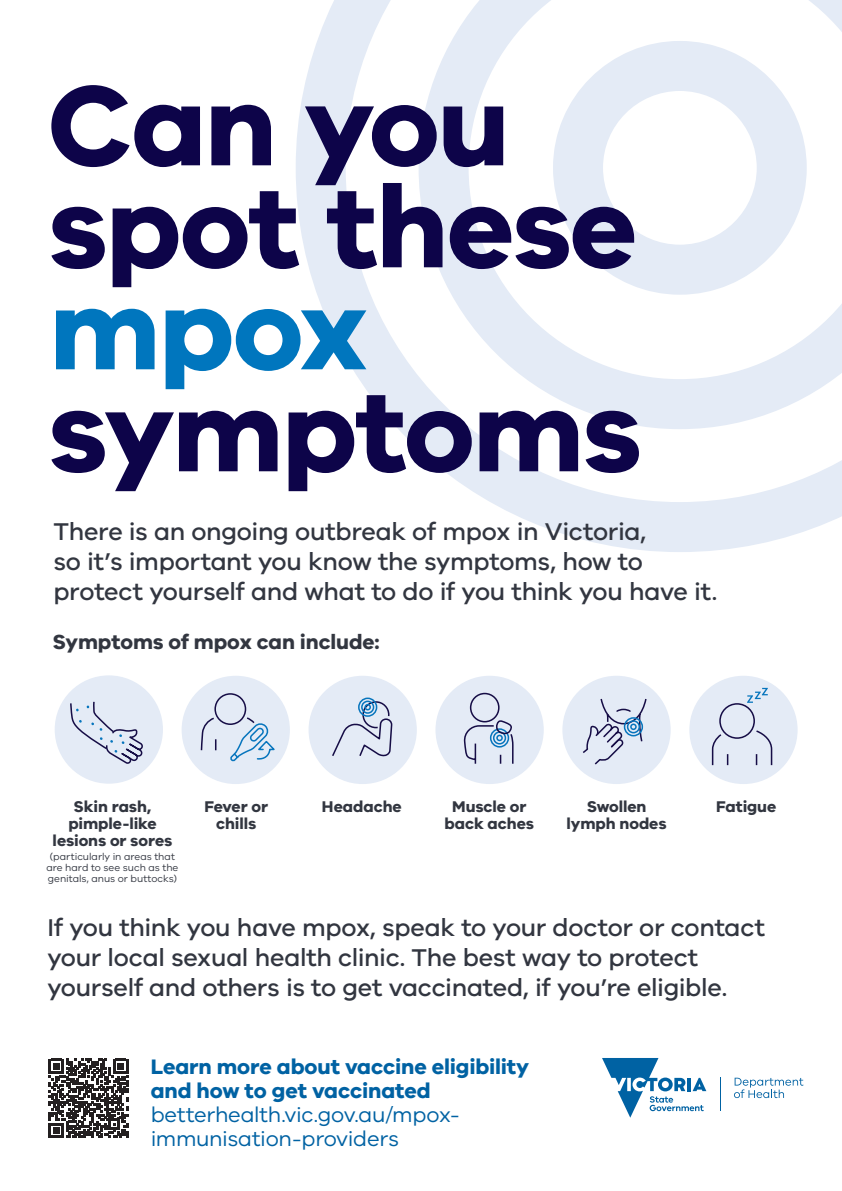
<style>
.page{position:relative;width:842px;height:1191px;background:#fff}
.page>*{position:absolute;margin:0;border:0;box-sizing:border-box;transform-origin:0 0}
.t1{font:700 117.1px/102px "VIC";letter-spacing:-.02em;color:#0d0449}
.t2{font:500 25px/30px "VIC";letter-spacing:-.01em;color:#323640}
.t3{font:700 21.6px/23.9px "VIC";letter-spacing:-.005em;color:#0062a3}
.t4{font:21.6px/23.9px "VIC";letter-spacing:-.015em;color:#0062a3}
.t5{font:700 21px "VIC";letter-spacing:-.005em;color:#323640}
.t6{font:700 16px/17px "VIC";letter-spacing:-.005em;color:#323640;text-align:center}
.t7{font:10px/11px "VIC";letter-spacing:-.005em;color:#323640;text-align:center}
.s1{color:#0076be}
</style>
<div class="page">
<svg style="left:296px;top:0;width:546px;height:552px"></svg>
<svg style="left:602px;top:1058px;width:104px;height:59px"></svg>
<hr style="left:720px;top:1077px;width:1px;height:34px;background:#0062a3">
<svg style="left:734px;top:1077px;width:69px;height:21px"></svg>
<div style="left:55px;top:675px;width:108px;height:108px;background:#e4ebf6;border-radius:50%"></div>
<div style="left:182px;top:676px;width:108px;height:108px;background:#e4ebf6;border-radius:50%"></div>
<div style="left:309px;top:676px;width:108px;height:108px;background:#e4ebf6;border-radius:50%"></div>
<div style="left:435px;top:676px;width:109px;height:108px;background:#e4ebf6;border-radius:50%"></div>
<div style="left:562px;top:676px;width:109px;height:108px;background:#e4ebf6;border-radius:50%"></div>
<div style="left:689px;top:676px;width:109px;height:108px;background:#e4ebf6;border-radius:50%"></div>
<svg style="left:70px;top:701px;width:73px;height:63px"></svg>
<svg style="left:200px;top:692px;width:314px;height:84px"></svg>
<svg style="left:583px;top:676px;width:65px;height:89px"></svg>
<svg style="left:711px;top:688px;width:62px;height:78px"></svg>
<svg style="left:49px;top:1058px;width:79px;height:80px"></svg>
<p class="t1" style="left:47px;top:71px;width:596px">Can you spot these <span class="s1">mpox </span>symptoms</p>
<p class="t2" style="left:53px;top:515px;width:665px">There is an ongoing outbreak of mpox in Victoria,<br>so it’s important you know the symptoms, how to protect yourself and what to do if you think you have it.</p>
<p class="t5" style="left:52px;top:629px;width:329px">Symptoms of mpox can include:</p>
<p class="t6" style="left:53px;top:797px;width:121px">Skin rash, pimple-like lesions or sores</p>
<p class="t7" style="left:47px;top:850px;width:133px">(particularly in areas that are hard to see such as the genitals, anus or buttocks)</p>
<p class="t6" style="left:205px;top:797px;width:65px">Fever or</p>
<p class="t6" style="left:322px;top:797px;width:81px">Headache</p>
<p class="t6" style="left:216px;top:814px;width:42px">chills</p>
<p class="t6" style="left:444px;top:797px;width:91px">Muscle or back aches</p>
<p class="t6" style="left:587px;top:797px;width:61px">Swollen</p>
<p class="t6" style="left:716px;top:797px;width:62px">Fatigue</p>
<p class="t6" style="left:567px;top:814px;width:101px">lymph nodes</p>
<p class="t2" style="left:48px;top:911px;width:719px">If you think you have mpox, speak to your doctor or contact your local sexual health clinic. The best way to protect yourself and others is to get vaccinated, if you’re eligible.</p>
<p class="t3" style="left:151px;top:1053px;width:380px">Learn more about vaccine eligibility and how to get vaccinated</p>
<p class="t4" style="left:151px;top:1101px;width:310px">betterhealth.vic.gov.au/mpox&shy;immunisation-providers</p>
</div>
